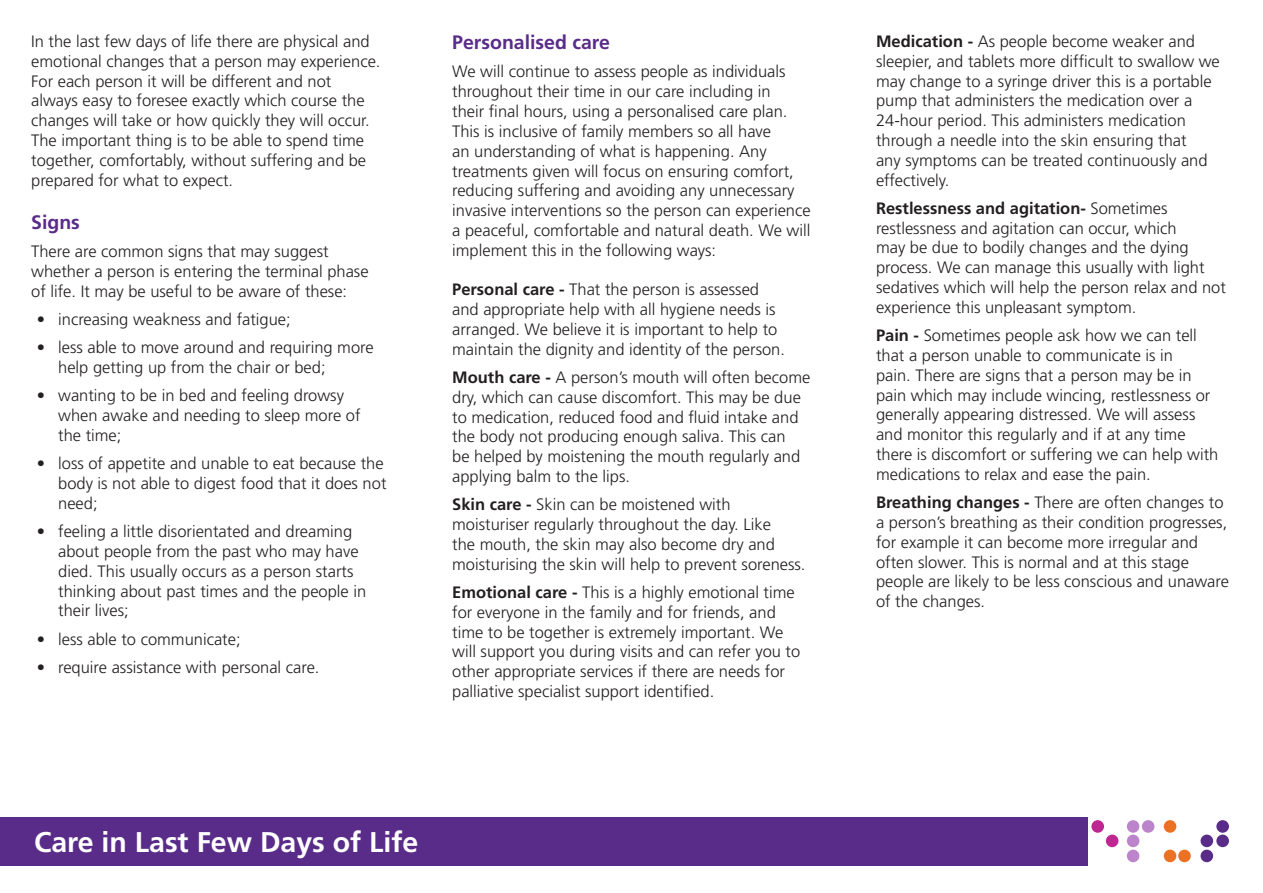
<style>
.page{position:relative;width:1263px;height:893px;background:#fff}
.page>*{position:absolute;margin:0;border:0;box-sizing:border-box;transform-origin:0 0}
.t1{font:700 28.5px "Frutiger";color:#fff}
.t2{font:700 19.5px "Frutiger";color:#5a2c89}
.t3{font:300 16.5px/19.8px "Frutiger";color:#231f20}
.s1{font-weight:700}
</style>
<div class="page">
<div style="left:1091px;top:820px;width:13px;height:13px;background:#be2691;border-radius:50%"></div>
<div style="left:1106px;top:835px;width:12px;height:12px;background:#be2691;border-radius:50%"></div>
<div style="left:1127px;top:820px;width:12px;height:13px;background:#bc84ca;border-radius:50%"></div>
<div style="left:1127px;top:835px;width:12px;height:12px;background:#bc84ca;border-radius:50%"></div>
<div style="left:1127px;top:850px;width:12px;height:12px;background:#bc84ca;border-radius:50%"></div>
<div style="left:1142px;top:820px;width:12px;height:13px;background:#bc84ca;border-radius:50%"></div>
<div style="left:1164px;top:820px;width:12px;height:13px;background:#eb7125;border-radius:50%"></div>
<div style="left:1164px;top:850px;width:12px;height:12px;background:#eb7125;border-radius:50%"></div>
<div style="left:1178px;top:850px;width:13px;height:12px;background:#eb7125;border-radius:50%"></div>
<div style="left:1200px;top:850px;width:13px;height:12px;background:#5a2c89;border-radius:50%"></div>
<div style="left:1200px;top:835px;width:13px;height:12px;background:#5a2c89;border-radius:50%"></div>
<div style="left:1216px;top:835px;width:13px;height:12px;background:#5a2c89;border-radius:50%"></div>
<div style="left:1216px;top:820px;width:13px;height:13px;background:#5a2c89;border-radius:50%"></div>
<div style="left:0;top:817px;width:1087px;height:49px;background:#5a2c89"></div>
<p class="t3" style="left:31px;top:31px;width:351px">In the last few days of life there are physical and emotional changes that a person may experience.<br>For each person it will be different and not always easy to foresee exactly which course the changes will take or how quickly they will occur.<br>The important thing is to be able to spend time together, comfortably, without suffering and be prepared for what to expect.</p>
<p class="t2" style="left:31px;top:211px;width:50px">Signs</p>
<p class="t3" style="left:31px;top:241px;width:339px">There are common signs that may suggest whether a person is entering the terminal phase of life. It may be useful to be aware of these:</p>
<p class="t3" style="left:37px;top:309px;width:255px">• increasing weakness and fatigue;</p>
<p class="t3" style="left:58px;top:338px;width:317px;text-indent:-21px">• less able to move around and requiring more help getting up from the chair or bed;</p>
<p class="t3" style="left:58px;top:386px;width:304px;text-indent:-21px">• wanting to be in bed and feeling drowsy when awake and needing to sleep more of the time;</p>
<p class="t3" style="left:58px;top:454px;width:330px;text-indent:-21px">• loss of appetite and unable to eat because the body is not able to digest food that it does not need;</p>
<p class="t3" style="left:58px;top:522px;width:310px;text-indent:-21px">• feeling a little disorientated and dreaming about people from the past who may have died. This usually occurs as a person starts thinking about past times and the people in their lives;</p>
<p class="t3" style="left:37px;top:629px;width:205px">• less able to communicate;</p>
<p class="t3" style="left:37px;top:657px;width:284px">• require assistance with personal care.</p>
<p class="t2" style="left:452px;top:31px;width:159px">Personalised care</p>
<p class="t3" style="left:452px;top:62px;width:360px">We will continue to assess people as individuals throughout their time in our care including in<br>their final hours, using a personalised care plan.<br>This is inclusive of family members so all have<br>an understanding of what is happening. Any treatments given will focus on ensuring comfort, reducing suffering and avoiding any unnecessary invasive interventions so the person can experience a peaceful, comfortable and natural death. We will implement this in the following ways:</p>
<p class="t3" style="left:452px;top:280px;width:334px"><span class="s1">Personal care -</span> That the person is assessed and appropriate help with all hygiene needs is arranged. We believe it is important to help to maintain the dignity and identity of the person.</p>
<p class="t3" style="left:452px;top:367px;width:360px"><span class="s1">Mouth care -</span> A person’s mouth will often become dry, which can cause discomfort. This may be due to medication, reduced food and fluid intake and the body not producing enough saliva. This can<br>be helped by moistening the mouth regularly and applying balm to the lips.</p>
<p class="t3" style="left:452px;top:495px;width:355px"><span class="s1">Skin care -</span> Skin can be moistened with moisturiser regularly throughout the day. Like<br>the mouth, the skin may also become dry and moisturising the skin will help to prevent soreness.</p>
<p class="t3" style="left:452px;top:582px;width:350px"><span class="s1">Emotional care -</span> This is a highly emotional time for everyone in the family and for friends, and time to be together is extremely important. We will support you during visits and can refer you to other appropriate services if there are needs for palliative specialist support identified.</p>
<p class="t1" style="left:34px;top:825px;width:386px">Care in Last Few Days of Life</p>
<p class="t3" style="left:876px;top:31px;width:345px"><span class="s1">Medication -</span> As people become weaker and sleepier, and tablets more difficult to swallow we may change to a syringe driver this is a portable pump that administers the medication over a 24-hour period. This administers medication through a needle into the skin ensuring that<br>any symptoms can be treated continuously and effectively.</p>
<p class="t3" style="left:876px;top:198px;width:351px"><span class="s1">Restlessness and agitation-</span> Sometimes restlessness and agitation can occur, which<br>may be due to bodily changes and the dying process. We can manage this usually with light sedatives which will help the person relax and not experience this unpleasant symptom.</p>
<p class="t3" style="left:876px;top:326px;width:344px"><span class="s1">Pain -</span> Sometimes people ask how we can tell that a person unable to communicate is in<br>pain. There are signs that a person may be in pain which may include wincing, restlessness or generally appearing distressed. We will assess and monitor this regularly and if at any time there is discomfort or suffering we can help with medications to relax and ease the pain.</p>
<p class="t3" style="left:876px;top:492px;width:354px"><span class="s1">Breathing changes -</span> There are often changes to a person’s breathing as their condition progresses, for example it can become more irregular and often slower. This is normal and at this stage people are likely to be less conscious and unaware of the changes.</p>
</div>
